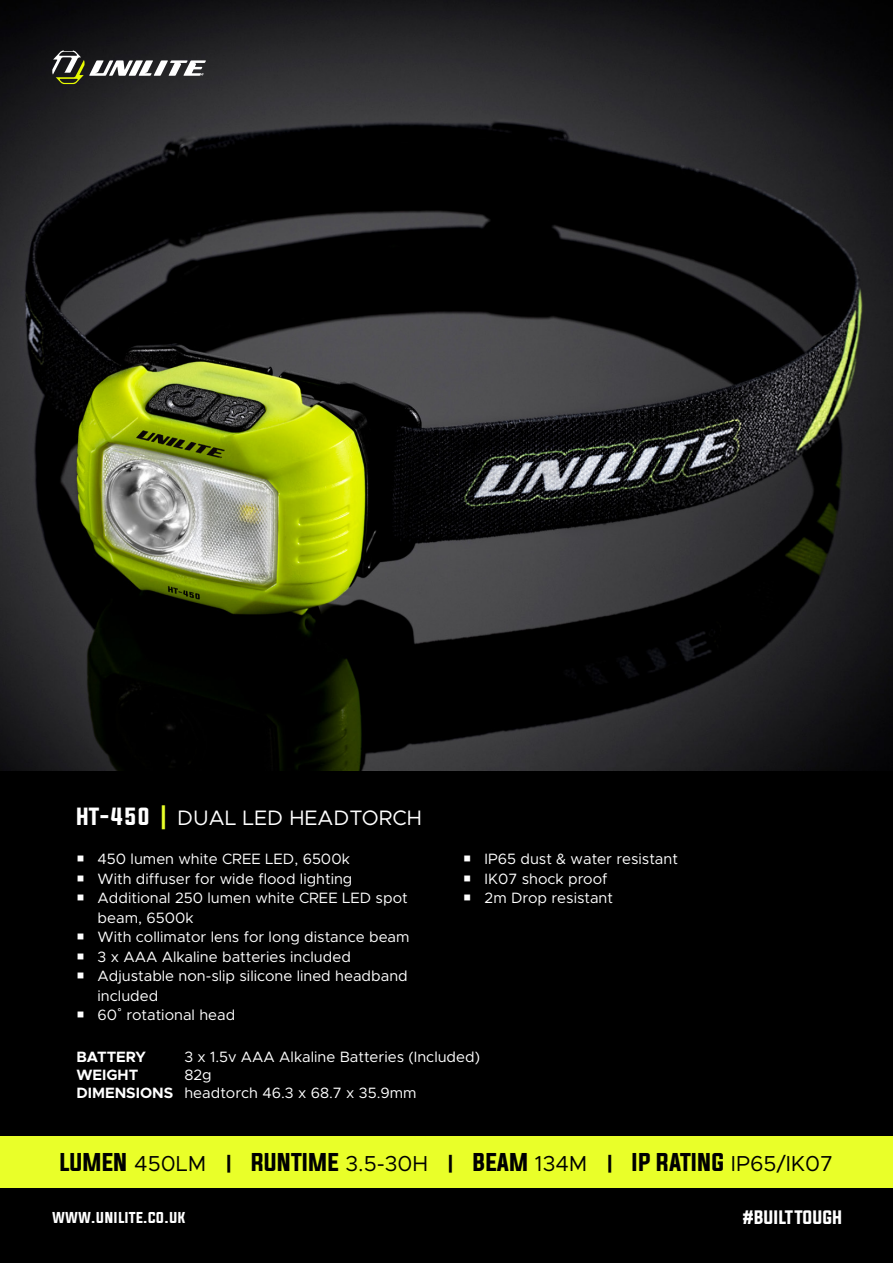
<style>
.page{position:relative;width:893px;height:1263px;background:#000}
.page>*{position:absolute;margin:0;border:0;box-sizing:border-box;transform-origin:0 0}
.t1{font:21.75px "Metropolis";color:#000}
.t2{font:21px "Metropolis";color:#fff}
.t3{font:16.5px "Evogria";color:#fff}
.t4{font:15px/19.5px "Metropolis";color:#fff}
.t5{font:700 15px "Metropolis";color:#fff}
.t6{font:14.1px "Evogria";color:#fff}
.s1{font-family:"Evogria"}
.s2{font-family:"Evogria";color:#e9ff29}
.s3{font-weight:700}
.s4{font-weight:900}
</style>
<div class="page">
<img style="left:0;top:0;width:893px;height:771px">
<div style="left:0;top:1136px;width:893px;height:51px;background:#e9ff29"></div>
<svg style="left:52px;top:51px;width:154px;height:33px"></svg>
<h2 class="t2" style="left:76px;top:804px;width:347px"><span class="s1">HT-450</span> <span class="s2">|</span> DUAL LED HEADTORCH</h2>
<p class="t4" style="left:98px;top:849px;width:314px">450 lumen white CREE LED, 6500k<br>With diffuser for wide flood lighting<br>Additional 250 lumen white CREE LED spot beam, 6500k<br>With collimator lens for long distance beam<br>3 x AAA Alkaline batteries included<br>Adjustable non-slip silicone lined headband included<br>60˚ rotational head</p>
<p class="t4" style="left:485px;top:849px;width:195px">IP65 dust &amp; water resistant<br>IK07 shock proof<br>2m Drop resistant</p>
<p class="t5" style="left:76px;top:1047px;width:71px">BATTERY</p>
<p class="t4" style="left:184px;top:1047px;width:297px">3 x 1.5v AAA Alkaline Batteries (Included)</p>
<p class="t5" style="left:76px;top:1065px;width:63px">WEIGHT</p>
<p class="t4" style="left:76px;top:1066px;width:342px;line-height:18px;text-indent:108px">82g<br><span class="s3">DIMENSIONS</span> headtorch 46.3 x 68.7 x 35.9mm</p>
<h1 class="t1" style="left:60px;top:1150px;width:775px"><span class="s1">LUMEN</span> 450LM <span class="s4">|</span> <span class="s1">RUNTIME</span> 3.5-30H <span class="s4">|</span> <span class="s1">BEAM</span> 134M <span class="s4">|</span> <span class="s1">IP RATING</span> IP65/IK07</h1>
<p class="t6" style="left:52px;top:1207px;width:135px">WWW.UNILITE.CO.UK</p>
<p class="t3" style="left:743px;top:1206px;width:101px">#BUILT TOUGH</p>
</div>
